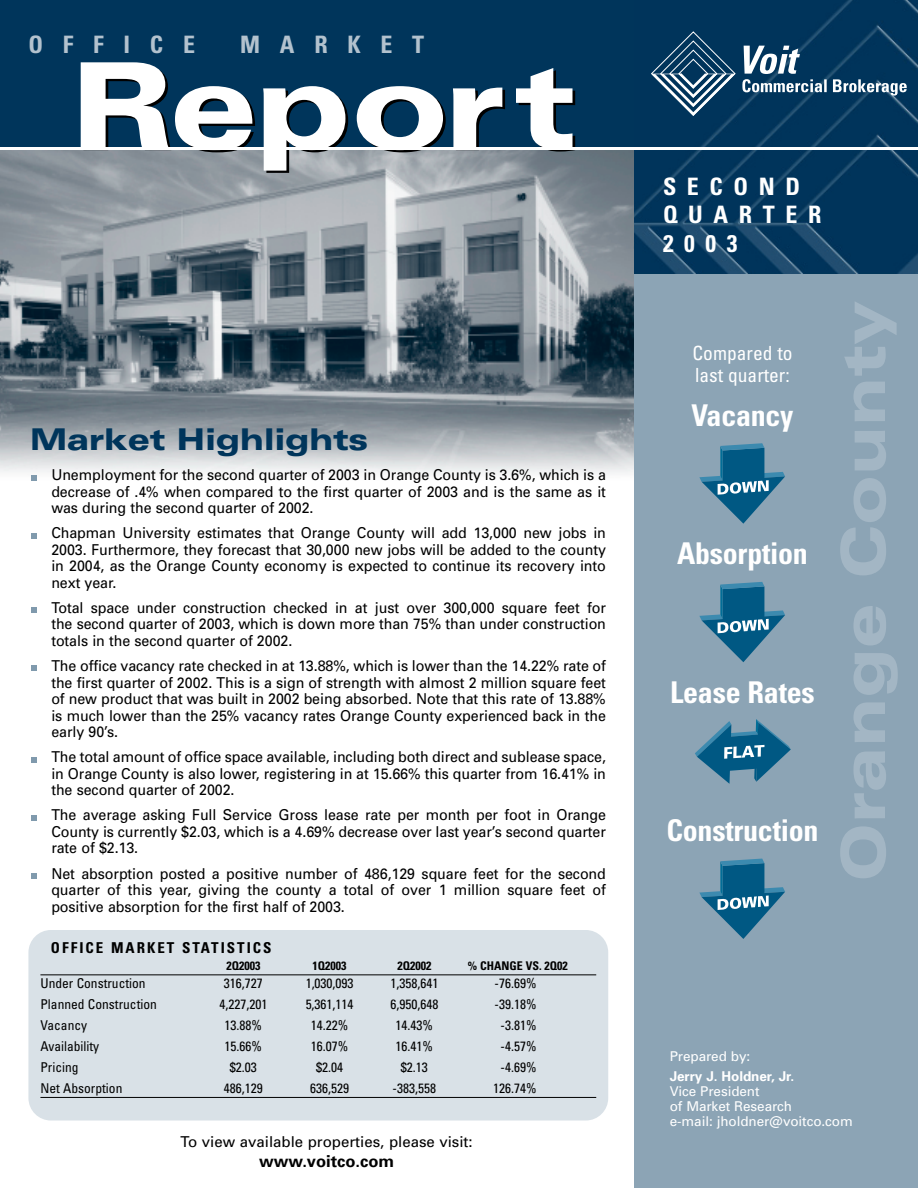
<style>
.page{position:relative;width:918px;height:1188px;background:#fff}
.page>*{position:absolute;margin:0;border:0;box-sizing:border-box;transform-origin:0 0}
.t1{font:900 expanded 118.5px "Univers";letter-spacing:-.03em;color:#fff}
.t2{font:900 expanded 60.6px "Univers";color:#a3b6c4}
.t3{font:700 condensed 30px "Univers";letter-spacing:-.01em;color:#fff}
.t4{font:900 expanded 30px "Univers";letter-spacing:-.015em;color:#00355b}
.t5{font:700 condensed 24px/28.8px "Univers";letter-spacing:.445em;color:#fff}
.t6{font:700 condensed 24px "Univers";letter-spacing:.82em;color:#b3c2ce}
.t7{font:condensed 19.5px/22.5px "Univers";color:#fff}
.t8{font:700 16.5px "Univers";color:#000}
.t9{font:15px/16.5px "Univers";letter-spacing:-.005em;color:#000;text-align:justify;scale:.95 1}
.t10{font:15px "Univers";letter-spacing:-.005em;color:#000}
.t11{font:700 condensed 15px "Univers";letter-spacing:.135em;color:#000}
.t12{font:condensed 13.5px "Univers";color:#000}
.t13{font:13.5px/14.9px "Univers";letter-spacing:-.005em;color:#fff}
.t14{font:700 13.5px "Univers";letter-spacing:-.005em;color:#fff}
.t15{font:700 condensed 12px "Univers";color:#000}
</style>
<div class="page">
<img style="left:0;top:150px;width:634px;height:331px">
<div style="left:634px;top:270px;width:284px;height:918px;background:#8ca4b5"></div>
<div style="left:0;top:0;width:918px;height:148px;background:#00355b"></div>
<img style="left:634px;top:0;width:284px;height:274px">
<svg style="left:742px;top:46px;width:165px;height:50px"></svg>
<svg style="left:651px;top:31px;width:85px;height:85px"></svg>
<hr style="left:0;top:147px;width:918px;height:3px;background:#fff">
<svg style="left:699px;top:859px;width:86px;height:80px"></svg>
<svg style="left:695px;top:719px;width:96px;height:65px"></svg>
<svg style="left:699px;top:582px;width:86px;height:80px"></svg>
<svg style="left:699px;top:443px;width:86px;height:81px"></svg>
<div style="left:28px;top:930px;width:580px;height:191px;background:#d9e1e7;border-radius:22px"></div>
<hr style="left:40px;top:974px;width:556px;height:1px;background:#000">
<hr style="left:40px;top:1097px;width:556px;height:1px;background:#000">
<svg style="left:31px;top:873px;width:6px;height:6px"></svg>
<svg style="left:31px;top:815px;width:6px;height:5px"></svg>
<svg style="left:31px;top:757px;width:6px;height:5px"></svg>
<svg style="left:31px;top:666px;width:6px;height:5px"></svg>
<svg style="left:31px;top:608px;width:6px;height:5px"></svg>
<svg style="left:31px;top:533px;width:6px;height:5px"></svg>
<svg style="left:31px;top:475px;width:6px;height:5px"></svg>
<h3 class="t6" style="left:28px;top:35px;width:168px">OFFICE</h3>
<h3 class="t6" style="left:240px;top:35px;width:185px">MARKET</h3>
<h1 class="t1" style="left:69px;top:62px;width:508px">Report</h1>
<h3 class="t4" style="left:30px;top:428px;width:340px">Market Highlights</h3>
<p class="t9" style="left:51px;top:468px;width:585px">Unemployment for the second quarter of 2003 in Orange County is 3.6%, which is a decrease of .4% when compared to the first quarter of 2003 and is the same as it was during the second quarter of 2002.</p>
<p class="t9" style="left:51px;top:526px;width:585px">Chapman University estimates that Orange County will add 13,000 new jobs in 2003. Furthermore, they forecast that 30,000 new jobs will be added to the county in 2004, as the Orange County economy is expected to continue its recovery into next year.</p>
<p class="t9" style="left:51px;top:601px;width:585px">Total space under construction checked in at just over 300,000 square feet for the second quarter of 2003, which is down more than 75% than under construction totals in the second quarter of 2002.</p>
<p class="t9" style="left:51px;top:659px;width:585px">The office vacancy rate checked in at 13.88%, which is lower than the 14.22% rate of the first quarter of 2002. This is a sign of strength with almost 2 million square feet of new product that was built in 2002 being absorbed. Note that this rate of 13.88% is much lower than the 25% vacancy rates Orange County experienced back in the early 90’s.</p>
<p class="t9" style="left:51px;top:750px;width:585px">The total amount of office space available, including both direct and sublease space, in Orange County is also lower, registering in at 15.66% this quarter from 16.41% in the second quarter of 2002.</p>
<p class="t9" style="left:51px;top:808px;width:585px">The average asking Full Service Gross lease rate per month per foot in Orange County is currently $2.03, which is a 4.69% decrease over last year’s second quarter rate of $2.13.</p>
<p class="t9" style="left:51px;top:866px;width:585px">Net absorption posted a positive number of 486,129 square feet for the second quarter of this year, giving the county a total of over 1 million square feet of positive absorption for the first half of 2003.</p>
<p class="t11" style="left:51px;top:942px;width:222px">OFFICE MARKET STATISTICS</p>
<p class="t15" style="left:226px;top:961px;width:35px">2Q2003</p>
<p class="t15" style="left:313px;top:961px;width:35px">1Q2003</p>
<p class="t15" style="left:397px;top:961px;width:35px">2Q2002</p>
<p class="t15" style="left:468px;top:961px;width:102px">% CHANGE VS. 2Q02</p>
<p class="t12" style="left:40px;top:978px;width:107px">Under Construction</p>
<p class="t12" style="left:224px;top:978px;width:40px">316,727</p>
<p class="t12" style="left:306px;top:978px;width:49px">1,030,093</p>
<p class="t12" style="left:390px;top:978px;width:49px">1,358,641</p>
<p class="t12" style="left:495px;top:978px;width:43px">-76.69%</p>
<p class="t12" style="left:40px;top:999px;width:118px">Planned Construction</p>
<p class="t12" style="left:219px;top:999px;width:49px">4,227,201</p>
<p class="t12" style="left:306px;top:999px;width:49px">5,361,114</p>
<p class="t12" style="left:390px;top:999px;width:49px">6,950,648</p>
<p class="t12" style="left:495px;top:999px;width:43px">-39.18%</p>
<p class="t12" style="left:40px;top:1020px;width:48px">Vacancy</p>
<p class="t12" style="left:225px;top:1020px;width:39px">13.88%</p>
<p class="t12" style="left:311px;top:1020px;width:39px">14.22%</p>
<p class="t12" style="left:396px;top:1020px;width:39px">14.43%</p>
<p class="t12" style="left:501px;top:1020px;width:37px">-3.81%</p>
<p class="t12" style="left:40px;top:1041px;width:60px">Availability</p>
<p class="t12" style="left:225px;top:1041px;width:39px">15.66%</p>
<p class="t12" style="left:311px;top:1041px;width:39px">16.07%</p>
<p class="t12" style="left:396px;top:1041px;width:39px">16.41%</p>
<p class="t12" style="left:501px;top:1041px;width:37px">-4.57%</p>
<p class="t12" style="left:40px;top:1062px;width:40px">Pricing</p>
<p class="t12" style="left:230px;top:1062px;width:28px">$2.03</p>
<p class="t12" style="left:316px;top:1062px;width:28px">$2.04</p>
<p class="t12" style="left:401px;top:1062px;width:28px">$2.13</p>
<p class="t12" style="left:501px;top:1062px;width:37px">-4.69%</p>
<p class="t12" style="left:40px;top:1083px;width:84px">Net Absorption</p>
<p class="t12" style="left:224px;top:1083px;width:40px">486,129</p>
<p class="t12" style="left:310px;top:1083px;width:40px">636,529</p>
<p class="t12" style="left:393px;top:1083px;width:45px">-383,558</p>
<p class="t12" style="left:493px;top:1083px;width:45px">126.74%</p>
<p class="t10" style="left:181px;top:1137px;width:294px">To view available properties, please visit:</p>
<p class="t8" style="left:259px;top:1155px;width:136px">www.voitco.com</p>
<h3 class="t5" style="left:663px;top:174px;width:160px">SECOND<br>QUARTER<br>2003</h3>
<h3 class="t7" style="left:692px;top:343px;width:102px">Compared to last quarter:</h3>
<h3 class="t3" style="left:691px;top:404px;width:104px">Vacancy</h3>
<h3 class="t3" style="left:677px;top:543px;width:132px">Absorption</h3>
<h3 class="t3" style="left:670px;top:681px;width:146px">Lease Rates</h3>
<h3 class="t3" style="left:666px;top:819px;width:154px">Construction</h3>
<h2 class="t2" style="left:841px;top:882px;width:583px;rotate:-90deg">Orange County</h2>
<p class="t13" style="left:670px;top:1050px;width:82px">Prepared by:</p>
<p class="t14" style="left:670px;top:1071px;width:126px">Jerry J. Holdner, Jr.</p>
<p class="t13" style="left:670px;top:1085px;width:185px">Vice President<br>of Market Research<br>e-mail: jholdner@voitco.com</p>
</div>
